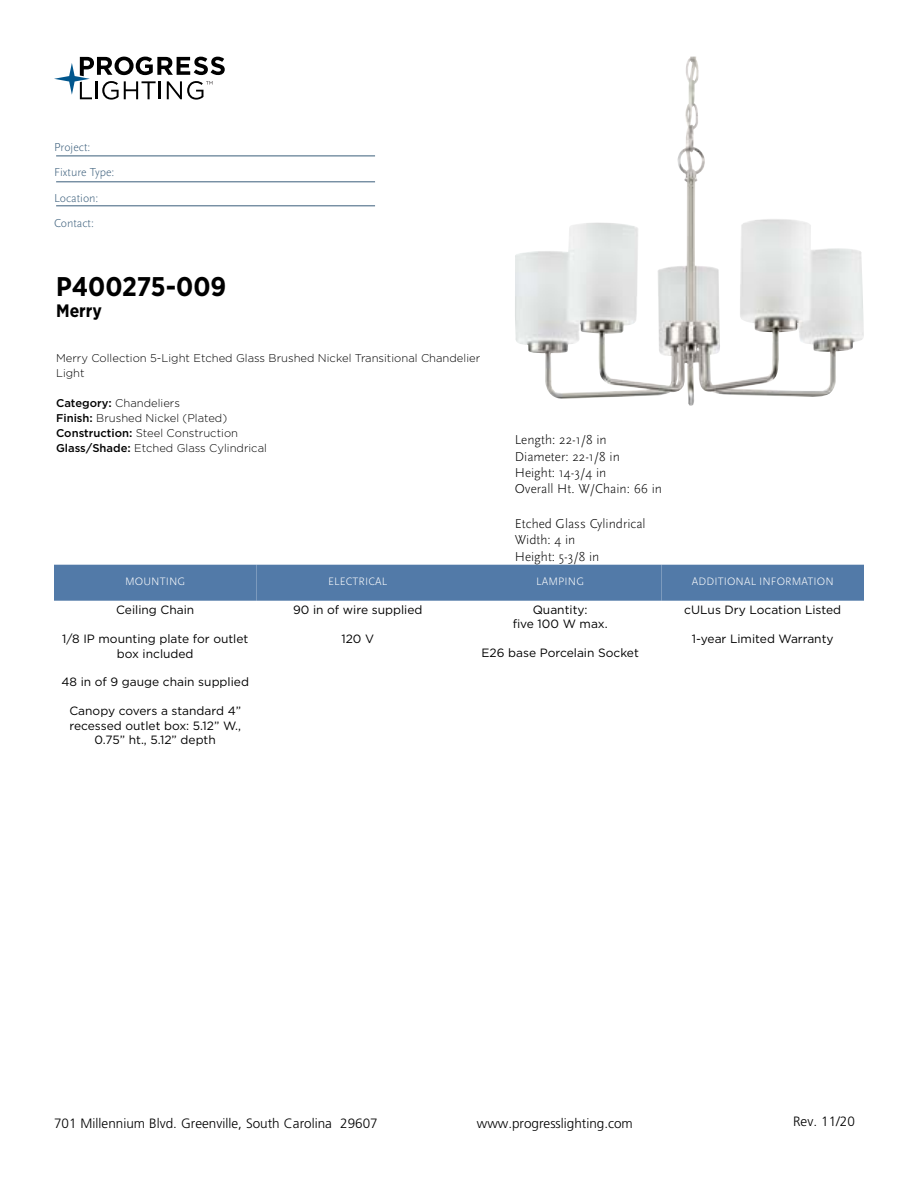
<style>
.page{position:relative;width:918px;height:1188px;background:#fff}
.page>*{position:absolute;margin:0;border:0;box-sizing:border-box;transform-origin:0 0}
.t1{font:700 27px "Gotham Narrow";color:#000}
.t2{font:700 18px "Gotham Narrow";color:#000}
.t3{font:300 13.5px/16.2px "Scala Sans Pro";color:#000}
.t4{font:300 13.5px "Frutiger LT Std";color:#000}
.t5{font:12px/14.4px "Gotham";color:#000;text-align:center}
.t6{font:300 12px/25.5px "Scala Sans Pro";color:#3b5e7b}
.t7{font:300 11.25px/15px "Gotham";color:#000}
.t8{font:300 11.25px "Scala Sans Pro";letter-spacing:.01em;color:#fff}
.s1{font-weight:500}
</style>
<div class="page">
<svg style="left:54px;top:57px;width:171px;height:43px"></svg>
<hr style="left:56px;top:156px;width:319px;height:1px;background:#3b5e7b">
<hr style="left:56px;top:182px;width:319px;height:1px;background:#3b5e7b">
<hr style="left:56px;top:206px;width:319px;height:1px;background:#3b5e7b">
<img style="left:515px;top:57px;width:349px;height:349px">
<div style="left:54px;top:565px;width:202px;height:36px;background:#527aa8"></div>
<div style="left:256px;top:565px;width:203px;height:36px;background:#527aa8"></div>
<div style="left:459px;top:565px;width:203px;height:36px;background:#527aa8"></div>
<div style="left:662px;top:565px;width:202px;height:36px;background:#527aa8"></div>
<p class="t6" style="left:54px;top:134px;width:62px">Project:<br>Fixture Type:<br>Location:<br>Contact:</p>
<h1 class="t1" style="left:56px;top:269px;width:172px">P400275-009</h1>
<h2 class="t2" style="left:56px;top:299px;width:47px">Merry</h2>
<p class="t7" style="left:56px;top:351px;width:426px">Merry Collection 5-Light Etched Glass Brushed Nickel Transitional Chandelier<br>Light</p>
<p class="t7" style="left:56px;top:396px;width:212px"><span class="s1">Category:</span> Chandeliers<br><span class="s1">Finish:</span> Brushed Nickel (Plated)<br><span class="s1">Construction:</span> Steel Construction <span class="s1">Glass/Shade:</span> Etched Glass Cylindrical</p>
<p class="t3" style="left:515px;top:432px;width:149px">Length: 22-1/8 in<br>Diameter: 22-1/8 in<br>Height: 14-3/4 in<br>Overall Ht. W/Chain: 66 in</p>
<p class="t3" style="left:515px;top:516px;width:132px">Etched Glass Cylindrical<br>Width: 4 in<br>Height: 5-3/8 in</p>
<p class="t8" style="left:125px;top:575px;width:62px">MOUNTING</p>
<p class="t5" style="left:116px;top:603px;width:80px">Ceiling Chain</p>
<p class="t5" style="left:62px;top:631px;width:188px">1/8 IP mounting plate for outlet box included</p>
<p class="t5" style="left:62px;top:675px;width:189px">48 in of 9 gauge chain supplied</p>
<p class="t5" style="left:69px;top:703px;width:173px">Canopy covers a standard 4” recessed outlet box: 5.12” W.,<br>0.75” ht., 5.12” depth</p>
<p class="t8" style="left:328px;top:575px;width:61px">ELECTRICAL</p>
<p class="t5" style="left:293px;top:602px;width:131px">90 in of wire supplied</p>
<p class="t5" style="left:341px;top:631px;width:34px">120 V</p>
<p class="t8" style="left:536px;top:575px;width:49px">LAMPING</p>
<p class="t5" style="left:513px;top:602px;width:97px">Quantity:<br>five 100 W max.</p>
<p class="t5" style="left:482px;top:645px;width:159px">E26 base Porcelain Socket</p>
<p class="t8" style="left:692px;top:575px;width:143px">ADDITIONAL INFORMATION</p>
<p class="t5" style="left:684px;top:603px;width:159px">cULus Dry Location Listed</p>
<p class="t5" style="left:692px;top:631px;width:143px">1-year Limited Warranty</p>
<p class="t4" style="left:54px;top:1115px;width:325px">701 Millennium Blvd. Greenville, South Carolina 29607</p>
<p class="t4" style="left:477px;top:1115px;width:158px">www.progresslighting.com</p>
<p class="t4" style="left:793px;top:1114px;width:63px">Rev. 11/20</p>
</div>
